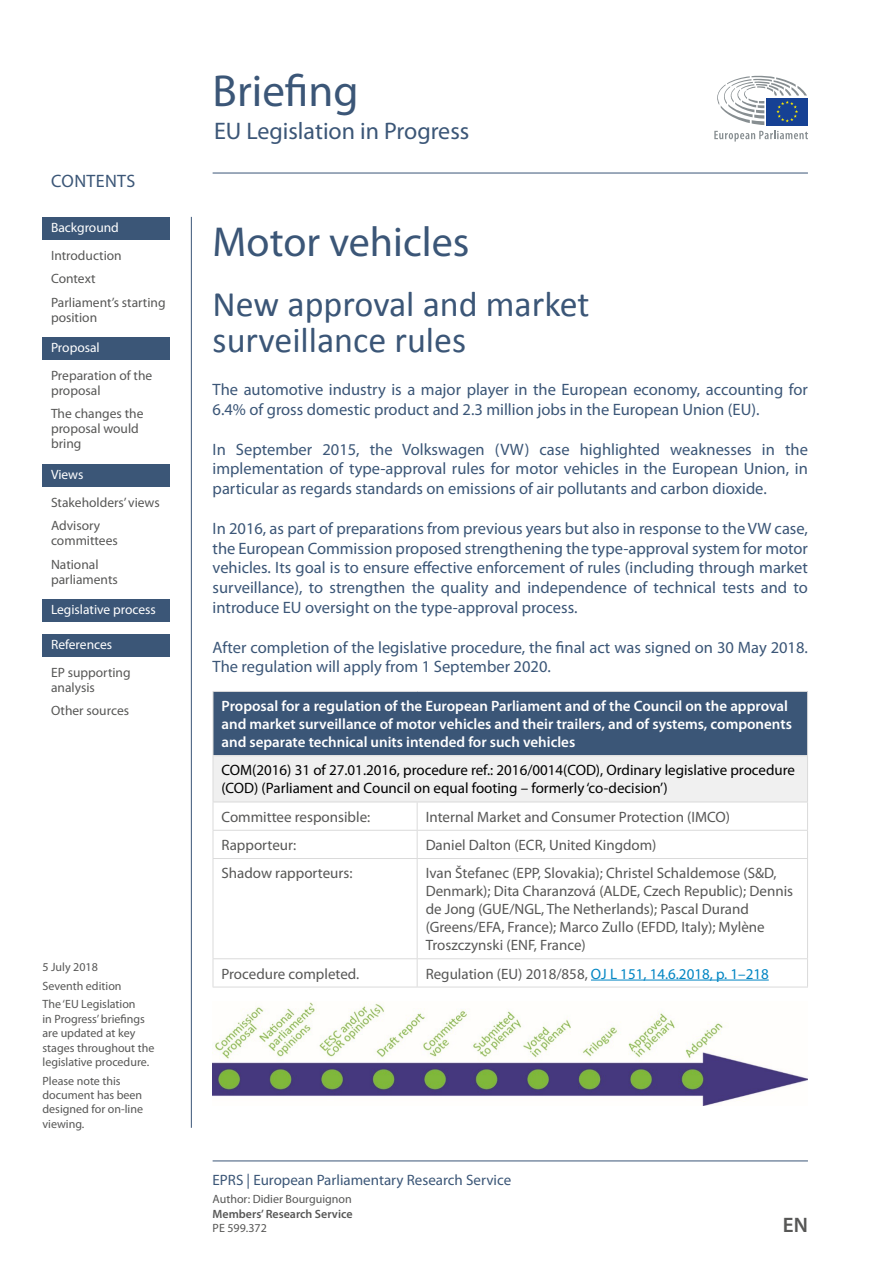
<style>
.page{position:relative;width:893px;height:1263px;background:#fff}
.page>*{position:absolute;margin:0;border:0;box-sizing:border-box;transform-origin:0 0}
.t1{font:45px "Myriad Pro";color:#3b5677}
.BR_-_Title{font:42px "Myriad Pro";color:#3b5677}
.BR_-_Subtitle{font:36px/36px "Calibri";color:#3b5677}
.t2{font:24px "Myriad Pro";color:#3b5677}
.t3{font:600 21px "Myriad Pro";color:#575756}
.t4{font:18px "Myriad Pro";letter-spacing:.02em;color:#3b5677}
.body{font:16.5px/19.8px "Myriad Pro";color:#3b5677}
.table_body{font:15px/18px "Myriad Pro";color:#575756}
.table_column_title{font:600 15px/18px "Myriad Pro";color:#fff}
.table_row_title{font:15px/18px "Myriad Pro";color:#000}
.table_body-2{font:15px "Myriad Pro";color:#0085c3}
.t5{font:15px "Myriad Pro";color:#3b5677}
.ToC_sub{font:13.5px/15px "Myriad Pro";color:#575756}
.ToC_main{font:13.5px "Myriad Pro";color:#fff}
.master_BR_-_1st_page{font:12px/14.4px "Myriad Pro";color:#575756}
.t6{font:600 12px "Myriad Pro";color:#575756}
.s1{color:#575756}
</style>
<div class="page">
<div style="left:43px;top:217px;width:127px;height:22px;background:#3b5677"></div>
<div style="left:43px;top:338px;width:127px;height:22px;background:#3b5677"></div>
<div style="left:43px;top:465px;width:127px;height:22px;background:#3b5677"></div>
<div style="left:43px;top:600px;width:127px;height:22px;background:#3b5677"></div>
<div style="left:43px;top:635px;width:127px;height:22px;background:#3b5677"></div>
<svg style="left:714px;top:131px;width:94px;height:11px"></svg>
<div style="left:766px;top:98px;width:42px;height:27px;background:#164194"></div>
<svg style="left:717px;top:75px;width:90px;height:50px"></svg>
<hr style="left:213px;top:1160px;width:595px;height:1px;background:#3b5677">
<hr style="left:191px;top:217px;width:1px;height:911px;background:#3b5677">
<hr style="left:213px;top:173px;width:595px;height:1px;background:#3b5677">
<div style="left:213px;top:691px;width:594px;height:65px;background:#3b5677"></div>
<div style="left:213px;top:756px;width:594px;height:46px;background:#f0f0f0"></div>
<hr style="left:213px;top:691px;width:204px;height:1px;background:#dadada">
<hr style="left:213px;top:692px;width:1px;height:63px;background:#dadada">
<hr style="left:417px;top:691px;width:391px;height:1px;background:#dadada">
<hr style="left:807px;top:692px;width:1px;height:63px;background:#dadada">
<hr style="left:213px;top:756px;width:1px;height:46px;background:#dadada">
<hr style="left:807px;top:756px;width:1px;height:46px;background:#dadada">
<hr style="left:213px;top:830px;width:204px;height:1px;background:#dadada">
<svg style="left:213px;top:803px;width:1px;height:55px"></svg>
<hr style="left:417px;top:830px;width:391px;height:1px;background:#dadada">
<svg style="left:417px;top:803px;width:1px;height:55px"></svg>
<svg style="left:807px;top:803px;width:1px;height:55px"></svg>
<hr style="left:213px;top:858px;width:204px;height:1px;background:#dadada">
<hr style="left:213px;top:859px;width:1px;height:99px;background:#dadada">
<hr style="left:417px;top:858px;width:391px;height:1px;background:#dadada">
<hr style="left:417px;top:859px;width:1px;height:99px;background:#dadada">
<hr style="left:807px;top:859px;width:1px;height:99px;background:#dadada">
<hr style="left:213px;top:958px;width:204px;height:1px;background:#dadada">
<svg style="left:213px;top:959px;width:1px;height:28px"></svg>
<hr style="left:417px;top:958px;width:391px;height:1px;background:#dadada">
<svg style="left:417px;top:959px;width:1px;height:28px"></svg>
<svg style="left:807px;top:959px;width:1px;height:28px"></svg>
<hr style="left:213px;top:987px;width:204px;height:1px;background:#dadada">
<hr style="left:417px;top:987px;width:391px;height:1px;background:#dadada">
<hr style="left:213px;top:755px;width:204px;height:1px;background:#dadada">
<hr style="left:417px;top:755px;width:391px;height:1px;background:#dadada">
<hr style="left:213px;top:802px;width:204px;height:1px;background:#dadada">
<hr style="left:417px;top:802px;width:391px;height:1px;background:#dadada">
<hr style="left:591px;top:980px;width:178px;height:1px;background:#0085c3">
<img style="left:213px;top:1002px;width:595px;height:103px">
<p class="t4" style="left:51px;top:169px;width:86px">CONTENTS</p>
<p class="ToC_main" style="left:51px;top:219px;width:69px">Background</p>
<p class="ToC_sub" style="left:51px;top:247px;width:72px">Introduction</p>
<p class="ToC_sub" style="left:51px;top:271px;width:46px">Context</p>
<p class="ToC_sub" style="left:51px;top:294px;width:116px">Parliament’s starting position</p>
<p class="ToC_main" style="left:51px;top:339px;width:50px">Proposal</p>
<p class="ToC_sub" style="left:51px;top:368px;width:103px">Preparation of the proposal</p>
<p class="ToC_sub" style="left:51px;top:406px;width:94px">The changes the proposal would bring</p>
<p class="ToC_main" style="left:51px;top:466px;width:34px">Views</p>
<p class="ToC_sub" style="left:51px;top:494px;width:110px">Stakeholders’ views</p>
<p class="ToC_sub" style="left:51px;top:518px;width:68px">Advisory committees</p>
<p class="ToC_sub" style="left:51px;top:556px;width:68px">National parliaments</p>
<p class="ToC_main" style="left:51px;top:601px;width:106px">Legislative process</p>
<p class="ToC_main" style="left:51px;top:636px;width:63px">References</p>
<p class="ToC_sub" style="left:51px;top:664px;width:81px">EP supporting analysis</p>
<p class="ToC_sub" style="left:51px;top:703px;width:80px">Other sources</p>
<p class="master_BR_-_1st_page" style="left:43px;top:959px;width:57px">5 July 2018</p>
<p class="master_BR_-_1st_page" style="left:43px;top:978px;width:81px">Seventh edition</p>
<p class="master_BR_-_1st_page" style="left:43px;top:997px;width:113px">The ‘EU Legislation<br>in Progress’ briefings are updated at key stages throughout the legislative procedure.</p>
<p class="master_BR_-_1st_page" style="left:43px;top:1073px;width:102px">Please note this document has been designed for on-line viewing.</p>
<h1 class="t1" style="left:213px;top:63px;width:148px">Briefing</h1>
<h3 class="t2" style="left:214px;top:117px;width:257px">EU Legislation in Progress</h3>
<p class="BR_-_Title" style="left:213px;top:216px;width:258px">Motor vehicles</p>
<p class="BR_-_Subtitle" style="left:213px;top:286px;width:378px">New approval and market surveillance rules</p>
<p class="body" style="left:213px;top:379px;width:597px">The automotive industry is a major player in the European economy, accounting for<br>6.4% of gross domestic product and 2.3 million jobs in the European Union (EU).</p>
<p class="body" style="left:213px;top:439px;width:597px;text-align:justify">In September 2015, the Volkswagen (VW) case highlighted weaknesses in the implementation of type-approval rules for motor vehicles in the European Union, in particular as regards standards on emissions of air pollutants and carbon dioxide.</p>
<p class="body" style="left:213px;top:518px;width:597px;text-align:justify">In 2016, as part of preparations from previous years but also in response to the VW case, the European Commission proposed strengthening the type-approval system for motor vehicles. Its goal is to ensure effective enforcement of rules (including through market surveillance), to strengthen the quality and independence of technical tests and to introduce EU oversight on the type-approval process.</p>
<p class="body" style="left:213px;top:637px;width:597px">After completion of the legislative procedure, the final act was signed on 30 May 2018.<br>The regulation will apply from 1 September 2020.</p>
<p class="table_column_title" style="left:221px;top:697px;width:572px">Proposal for a regulation of the European Parliament and of the Council on the approval and market surveillance of motor vehicles and their trailers, and of systems, components and separate technical units intended for such vehicles</p>
<p class="table_row_title" style="left:221px;top:761px;width:575px">COM(2016) 31 of 27.01.2016, procedure ref.: 2016/0014(COD), Ordinary legislative procedure (COD) (Parliament and Council on equal footing – formerly ‘co-decision’)</p>
<p class="table_body" style="left:221px;top:807px;width:150px">Committee responsible:</p>
<p class="table_body" style="left:426px;top:807px;width:306px">Internal Market and Consumer Protection (IMCO)</p>
<p class="table_body" style="left:221px;top:836px;width:76px">Rapporteur:</p>
<p class="table_body" style="left:426px;top:836px;width:232px">Daniel Dalton (ECR, United Kingdom)</p>
<p class="table_body" style="left:221px;top:864px;width:132px">Shadow rapporteurs:</p>
<p class="table_body" style="left:426px;top:864px;width:369px">Ivan Štefanec (EPP, Slovakia); Christel Schaldemose (S&amp;D, Denmark); Dita Charanzová (ALDE, Czech Republic); Dennis de Jong (GUE/NGL, The Netherlands); Pascal Durand (Greens/EFA, France); Marco Zullo (EFDD, Italy); Mylène Troszczynski (ENF, France)</p>
<p class="table_body" style="left:221px;top:964px;width:139px">Procedure completed.</p>
<p class="table_body-2" style="left:426px;top:964px;width:345px"><span class="s1">Regulation (EU) 2018/858,</span> OJ L 151, 14.6.2018, p. 1–218</p>
<p class="t5" style="left:213px;top:1170px;width:300px">EPRS | European Parliamentary Research Service</p>
<p class="master_BR_-_1st_page" style="left:213px;top:1192px;width:141px">Author: Didier Bourguignon</p>
<p class="t6" style="left:213px;top:1207px;width:141px">Members’ Research Service</p>
<p class="master_BR_-_1st_page" style="left:213px;top:1220px;width:56px">PE 599.372</p>
<p class="t3" style="left:783px;top:1213px;width:27px">EN</p>
</div>
